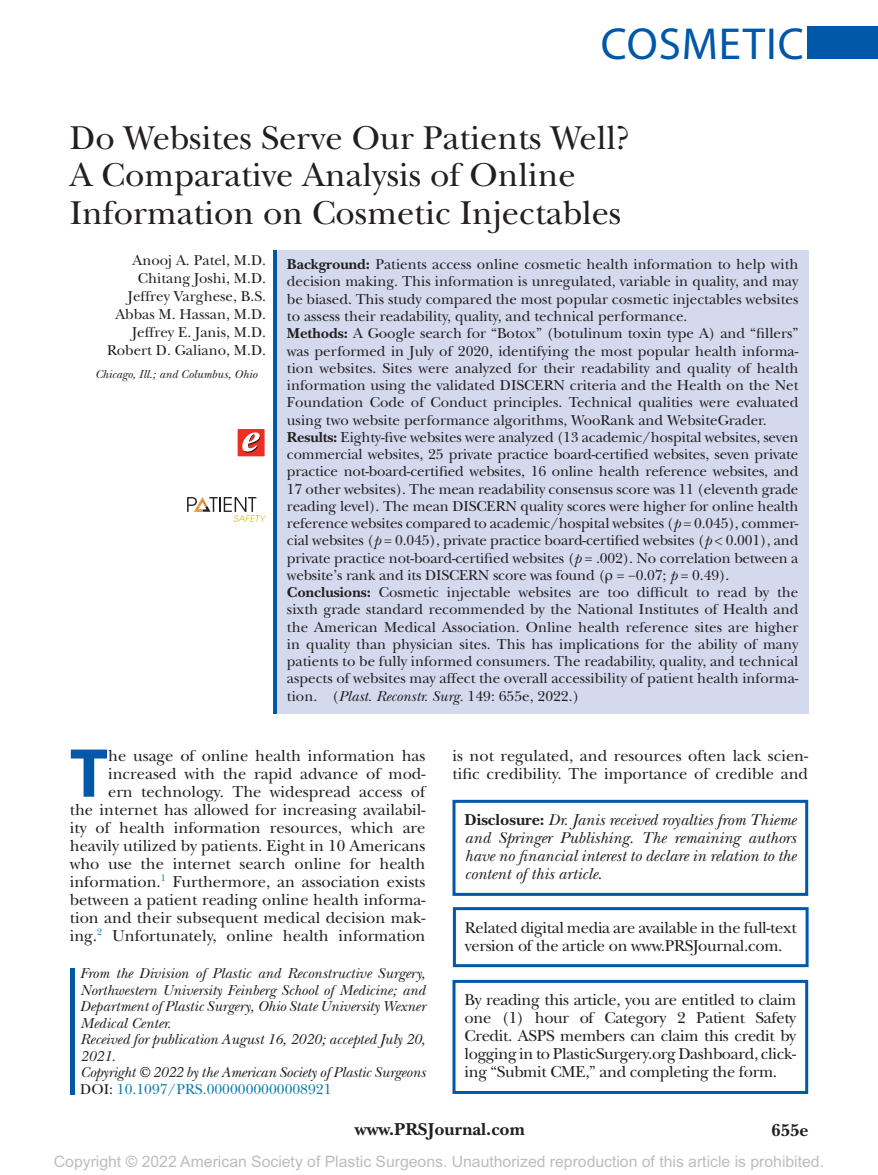
<style>
.page{position:relative;width:878px;height:1175px;background:#fff}
.page>*{position:absolute;margin:0;border:0;box-sizing:border-box;transform-origin:0 0}
.t1{font:700 69.9px "Myriad Pro";color:#0157a8}
.t2{font:45px "Myriad Pro";letter-spacing:.02em;color:#0157a8}
.t3{font:34.5px/37.5px "New Baskerville Std";color:#231f20}
.t4{font:700 18px "New Baskerville Std";color:#231f20}
.t5{font:16.5px/18px "New Baskerville Std";color:#231f20;text-align:right}
.t6{font:italic 16.5px/18px "New Baskerville Std";color:#231f20;text-align:justify}
.t7{font:16.5px/18px "New Baskerville Std";letter-spacing:-.02em;color:#231f20}
.t8{font:15.75px "Arial MT Std";color:#bcbdc0}
.t9{font:15px/17.2px "New Baskerville Std";color:#231f20;text-align:right}
.t10{font:italic 15px/16.5px "New Baskerville Std";color:#231f20}
.t11{font:italic 12px "New Baskerville Std";color:#231f20}
.s1{font-weight:700}
.s2{font-style:italic}
.s3{font-family:"Gandhari Unicode"}
.s4{font-weight:700;font-style:normal}
.s5{font-style:normal}
.s6{font-style:normal;color:#0f7eac}
</style>
<div class="page">
<div style="left:807px;top:26px;width:71px;height:33px;background:#0157a8"></div>
<hr style="left:70px;top:968px;width:4px;height:67px;background:#0157a8">
<hr style="left:70px;top:1034px;width:4px;height:34px;background:#0157a8">
<hr style="left:70px;top:1067px;width:4px;height:18px;background:#0157a8">
<hr style="left:70px;top:1076px;width:4px;height:18px;background:#0157a8">
<div style="left:273px;top:125px;width:535px;height:588px;background:#d4d9ed"></div>
<div style="left:273px;top:245px;width:535px;height:5px;background:#fff"></div>
<hr style="left:273px;top:250px;width:3px;height:76px;background:#0157a8">
<hr style="left:273px;top:319px;width:3px;height:110px;background:#0157a8">
<hr style="left:273px;top:422px;width:3px;height:162px;background:#0157a8">
<hr style="left:273px;top:578px;width:3px;height:135px;background:#0157a8">
<div style="left:70px;top:125px;width:738px;height:123px;background:#fff"></div>
<div style="left:453px;top:907px;width:355px;height:60px;border:3px solid #0157a8"></div>
<div style="left:452px;top:800px;width:356px;height:96px;border:3px solid #0157a8"></div>
<div style="left:452px;top:979px;width:356px;height:115px;border:3px solid #0157a8"></div>
<div style="left:237px;top:429px;width:27px;height:27px;background:#ee2e22"></div>
<svg style="left:242px;top:432px;width:19px;height:21px"></svg>
<svg style="left:187px;top:497px;width:79px;height:25px"></svg>
<h2 class="t2" style="left:600px;top:16px;width:204px">COSMETIC</h2>
<h3 class="t3" style="left:70px;top:119px;width:561px">Do Websites Serve Our Patients Well?<br>A Comparative Analysis of Online<br>Information on Cosmetic Injectables</h3>
<p class="t9" style="left:107px;top:251px;width:161px;line-height:18px">Anooj A. Patel, M.D.<br>Chitang Joshi, M.D.<br>Jeffrey Varghese, B.S.<br>Abbas M. Hassan, M.D.<br>Jeffrey E. Janis, M.D.<br>Robert D. Galiano, M.D.</p>
<p class="t11" style="left:95px;top:367px;width:164px">Chicago, Ill.; and Columbus, Ohio</p>
<p class="t9" style="left:287px;top:256px;width:513px;text-align:left"><span class="s1">Background:</span> Patients access online cosmetic health information to help with decision making. This information is unregulated, variable in quality, and may be biased. This study compared the most popular cosmetic injectables websites to assess their readability, quality, and technical performance.<br><span class="s1">Methods:</span> A Google search for “Botox” (botulinum toxin type A) and “fillers” was performed in July of 2020, identifying the most popular health informa&shy;tion websites. Sites were analyzed for their readability and quality of health information using the validated DISCERN criteria and the Health on the Net Foundation Code of Conduct principles. Technical qualities were evaluated using two website performance algorithms, WooRank and WebsiteGrader.<br><span class="s1">Results:</span> Eighty-five websites were analyzed (13 academic/hospital websites, seven commercial websites, 25 private practice board-certified websites, seven private practice not-board-certified websites, 16 online health reference websites, and 17 other websites). The mean readability consensus score was 11 (eleventh grade reading level). The mean DISCERN quality scores were higher for online health reference websites compared to academic/hospital websites (<span class="s2">p</span> = 0.045), commer&shy;cial websites (<span class="s2">p</span> = 0.045), private practice board-certified websites (<span class="s2">p</span> &lt; 0.001), and private practice not-board-certified websites (<span class="s2">p</span> = .002). No correlation between a website’s rank and its DISCERN score was found (<span class="s3">ρ</span> = −0.07; <span class="s2">p</span> = 0.49).<br><span class="s1">Conclusions:</span> Cosmetic injectable websites are too difficult to read by the sixth grade standard recommended by the National Institutes of Health and the American Medical Association. Online health reference sites are higher in quality than physician sites. This has implications for the ability of many patients to be fully informed consumers. The readability, quality, and technical aspects of websites may affect the overall accessibility of patient health informa&shy;tion. (<span class="s2">Plast. Reconstr. Surg.</span> 149: 655e, 2022.)</p>
<p class="t5" style="left:70px;top:746px;width:357px">he usage of online health information has increased with the rapid advance of mod-<br>ern technology. The widespread access of<br>the internet has allowed for increasing availabil&shy;ity of health information resources, which are heavily utilized by patients. Eight in 10 Americans who use the internet search online for health information.<sup>1</sup> Furthermore, an association exists between a patient reading online health informa&shy;tion and their subsequent medical decision mak&shy;ing.<sup>2</sup> Unfortunately, online health information</p>
<p class="t5" style="left:452px;top:746px;width:357px;text-align:left">is not regulated, and resources often lack scien&shy;tific credibility. The importance of credible and</p>
<h1 class="t1" style="left:70px;top:727px;width:40px">T</h1>
<p class="t6" style="left:464px;top:811px;width:333px"><span class="s4">Disclosure:</span> Dr. Janis received royalties from Thieme and Springer Publishing. The remaining authors have no financial interest to declare in relation to the content of this article.</p>
<p class="t7" style="left:465px;top:918px;width:333px">Related digital media are available in the full-text version of the article on www.PRSJournal.com.</p>
<p class="t10" style="left:80px;top:965px;width:347px">From the Division of Plastic and Reconstructive Surgery, Northwestern University Feinberg School of Medicine; and Department of Plastic Surgery, Ohio State University Wexner Medical Center.<br>Received for publication August 16, 2020; accepted July 20, 2021.<br>Copyright © 2022 by the American Society of Plastic Surgeons <span class="s5">DOI:</span> <span class="s6">10.1097/PRS.0000000000008921</span></p>
<p class="t5" style="left:464px;top:991px;width:333px;text-align:justify">By reading this article, you are entitled to claim one (1) hour of Category 2 Patient Safety Credit. ASPS members can claim this credit by logging in to PlasticSurgery.org Dashboard, click&shy;ing “Submit CME,” and completing the form.</p>
<p class="t4" style="left:355px;top:1118px;width:171px">www.PRSJournal.com</p>
<p class="t4" style="left:771px;top:1119px;width:39px">655e</p>
<p class="t8" style="left:54px;top:1152px;width:771px">Copyright © 2022 American Society of Plastic Surgeons. Unauthorized reproduction of this article is prohibited.</p>
</div>
